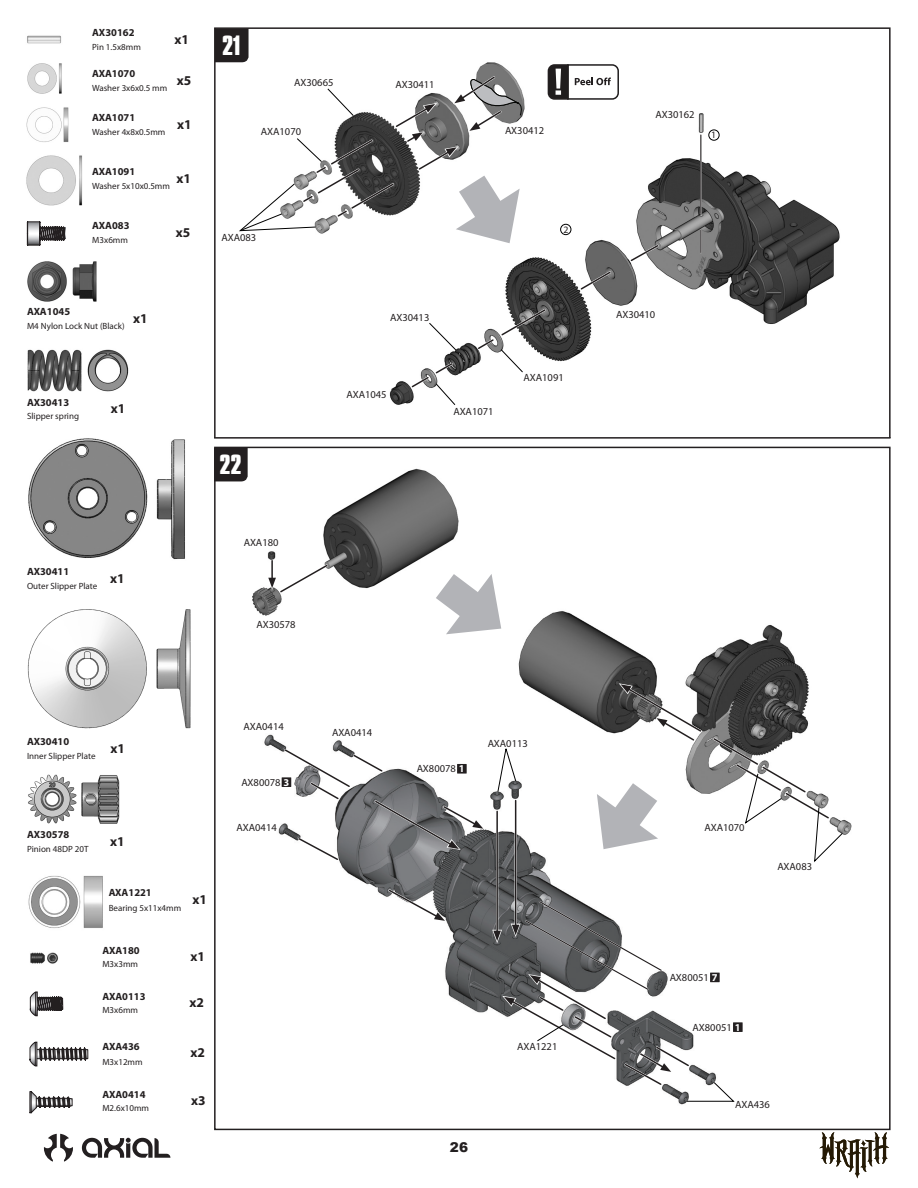
<style>
.page{position:relative;width:918px;height:1188px;background:#fff}
.page>*{position:absolute;margin:0;border:0;box-sizing:border-box;transform-origin:0 0}
.t1{font:700 24px "Compacta BT";color:#fff}
.t2{font:700 13.5px "Myriad Pro";color:#231f20}
.t3{font:900 13.5px "Arial";color:#231f20}
.t4{font:10.5px "Myriad Pro";color:#231f20}
.t5{font:700 10.5px "Myriad Pro";color:#231f20}
.t6{font:9.75px "Myriad Pro";color:#231f20}
.t7{font:9px "Myriad Pro";color:#231f20}
.s1{font-weight:700;color:#fff}
</style>
<div class="page">
<svg style="left:215px;top:28px;width:34px;height:34px"></svg>
<svg style="left:82px;top:1138px;width:88px;height:20px"></svg>
<svg style="left:44px;top:1134px;width:29px;height:28px"></svg>
<svg style="left:819px;top:1132px;width:70px;height:46px"></svg>
<img style="left:389px;top:113px;width:451px;height:292px">
<img style="left:476px;top:62px;width:36px;height:12px">
<img style="left:518px;top:611px;width:334px;height:224px">
<img style="left:264px;top:718px;width:544px;height:387px">
<img style="left:241px;top:468px;width:218px;height:148px">
<svg style="left:547px;top:64px;width:72px;height:36px"></svg>
<hr style="left:515px;top:801px;width:2px;height:127px;background:#fff">
<hr style="left:700px;top:135px;width:2px;height:78px;background:#fff">
<hr style="left:700px;top:230px;width:2px;height:23px;background:#fff">
<svg style="left:403px;top:544px;width:119px;height:111px"></svg>
<svg style="left:577px;top:750px;width:110px;height:120px"></svg>
<svg style="left:628px;top:243px;width:33px;height:20px"></svg>
<svg style="left:578px;top:269px;width:35px;height:23px"></svg>
<hr style="left:700px;top:135px;width:1px;height:78px;background:#231f20">
<svg style="left:700px;top:230px;width:1px;height:23px"></svg>
<hr style="left:496px;top:811px;width:2px;height:122px;background:#231f20">
<hr style="left:515px;top:801px;width:1px;height:126px;background:#231f20">
<svg style="left:282px;top:747px;width:201px;height:115px"></svg>
<svg style="left:387px;top:887px;width:58px;height:34px"></svg>
<svg style="left:267px;top:561px;width:63px;height:34px"></svg>
<svg style="left:619px;top:683px;width:85px;height:59px"></svg>
<svg style="left:409px;top:361px;width:46px;height:44px"></svg>
<svg style="left:476px;top:307px;width:72px;height:66px"></svg>
<svg style="left:711px;top:736px;width:132px;height:126px"></svg>
<svg style="left:497px;top:747px;width:19px;height:45px"></svg>
<svg style="left:239px;top:74px;width:298px;height:188px"></svg>
<svg style="left:214px;top:448px;width:34px;height:33px"></svg>
<hr style="left:214px;top:437px;width:677px;height:2px;background:#231f20">
<hr style="left:214px;top:447px;width:677px;height:1px;background:#231f20">
<div style="left:709px;top:130px;width:10px;height:10px;border:1px solid #000;border-radius:50%"></div>
<div style="left:560px;top:224px;width:11px;height:11px;border:1px solid #000;border-radius:50%"></div>
<svg style="left:429px;top:323px;width:27px;height:27px"></svg>
<div style="left:457px;top:764px;width:10px;height:10px;background:#231f20"></div>
<div style="left:733px;top:1022px;width:10px;height:10px;background:#231f20"></div>
<div style="left:282px;top:777px;width:9px;height:10px;background:#231f20"></div>
<svg style="left:492px;top:900px;width:242px;height:202px"></svg>
<img style="left:28px;top:875px;width:75px;height:53px">
<img style="left:28px;top:438px;width:157px;height:122px">
<img style="left:26px;top:107px;width:43px;height:35px">
<img style="left:26px;top:155px;width:56px;height:50px">
<img style="left:27px;top:64px;width:35px;height:30px">
<img style="left:27px;top:609px;width:164px;height:120px">
<img style="left:27px;top:349px;width:102px;height:43px">
<img style="left:27px;top:262px;width:70px;height:40px">
<img style="left:27px;top:35px;width:34px;height:9px">
<img style="left:30px;top:952px;width:28px;height:12px">
<img style="left:28px;top:774px;width:92px;height:50px">
<svg style="left:27px;top:221px;width:38px;height:25px"></svg>
<svg style="left:30px;top:1091px;width:43px;height:22px"></svg>
<svg style="left:30px;top:991px;width:33px;height:26px"></svg>
<svg style="left:29px;top:1042px;width:59px;height:25px"></svg>
<p class="t5" style="left:92px;top:26px;width:44px">AX30162</p>
<p class="t7" style="left:92px;top:41px;width:50px">Pin 1.5x8mm</p>
<p class="t2" style="left:175px;top:31px;width:16px">x1</p>
<p class="t5" style="left:92px;top:67px;width:45px">AXA1070</p>
<p class="t7" style="left:92px;top:82px;width:77px">Washer 3x6x0.5 mm</p>
<p class="t2" style="left:177px;top:71px;width:16px">x5</p>
<p class="t5" style="left:92px;top:111px;width:45px">AXA1071</p>
<p class="t7" style="left:92px;top:126px;width:101px">Washer 4x8x0.5mm <sup>x1</sup></p>
<p class="t5" style="left:92px;top:165px;width:45px">AXA1091</p>
<p class="t7" style="left:92px;top:180px;width:79px">Washer 5x10x0.5mm</p>
<p class="t2" style="left:177px;top:170px;width:16px">x1</p>
<p class="t5" style="left:92px;top:219px;width:39px">AXA083</p>
<p class="t7" style="left:92px;top:234px;width:37px">M3x6mm</p>
<p class="t5" style="left:27px;top:305px;width:45px">AXA1045</p>
<p class="t7" style="left:27px;top:320px;width:99px">M4 Nylon Lock Nut (Black)</p>
<p class="t2" style="left:133px;top:310px;width:16px">x1</p>
<p class="t5" style="left:27px;top:395px;width:44px">AX30413</p>
<p class="t7" style="left:27px;top:411px;width:54px">Slipper spring</p>
<p class="t2" style="left:111px;top:400px;width:16px">x1</p>
<p class="t2" style="left:176px;top:224px;width:16px">x5</p>
<p class="t5" style="left:27px;top:565px;width:44px">AX30411</p>
<p class="t7" style="left:27px;top:581px;width:72px">Outer Slipper Plate</p>
<p class="t2" style="left:110px;top:570px;width:16px">x1</p>
<p class="t1" style="left:222px;top:31px;width:20px">21</p>
<p class="t4" style="left:294px;top:76px;width:41px">AX30665</p>
<p class="t4" style="left:261px;top:125px;width:42px">AXA1070</p>
<p class="t4" style="left:395px;top:78px;width:41px">AX30411</p>
<p class="t4" style="left:505px;top:124px;width:41px">AX30412</p>
<p class="t4" style="left:222px;top:231px;width:36px">AXA083</p>
<p class="t1" style="left:220px;top:450px;width:23px">22</p>
<p class="t4" style="left:244px;top:536px;width:36px">AXA180</p>
<p class="t4" style="left:256px;top:618px;width:41px">AX30578</p>
<p class="t6" style="left:563px;top:223px;width:7px">2</p>
<p class="t4" style="left:390px;top:311px;width:41px">AX30413</p>
<p class="t4" style="left:347px;top:388px;width:42px">AXA1045</p>
<p class="t4" style="left:453px;top:405px;width:42px">AXA1071</p>
<p class="t4" style="left:524px;top:371px;width:42px">AXA1091</p>
<p class="t4" style="left:244px;top:720px;width:42px">AXA0414</p>
<p class="t4" style="left:332px;top:726px;width:42px">AXA0414</p>
<p class="t5" style="left:27px;top:735px;width:44px">AX30410</p>
<p class="t7" style="left:27px;top:750px;width:70px">Inner Slipper Plate</p>
<p class="t2" style="left:110px;top:740px;width:16px">x1</p>
<p class="t4" style="left:488px;top:737px;width:42px">AXA0113</p>
<p class="t4" style="left:417px;top:762px;width:50px">AX80078 <span class="s1">1</span></p>
<p class="t4" style="left:241px;top:776px;width:49px">AX80078 <span class="s1">3</span></p>
<p class="t5" style="left:27px;top:828px;width:44px">AX30578</p>
<p class="t7" style="left:27px;top:843px;width:63px">Pinion 48DP 20T</p>
<p class="t2" style="left:110px;top:833px;width:16px">x1</p>
<p class="t4" style="left:237px;top:821px;width:42px">AXA0414</p>
<p class="t5" style="left:109px;top:886px;width:45px">AXA1221</p>
<p class="t7" style="left:109px;top:903px;width:74px">Bearing 5x11x4mm</p>
<p class="t2" style="left:192px;top:891px;width:16px">x1</p>
<p class="t5" style="left:102px;top:943px;width:39px">AXA180</p>
<p class="t7" style="left:102px;top:959px;width:37px">M3x3mm</p>
<p class="t2" style="left:191px;top:948px;width:16px">x1</p>
<p class="t5" style="left:102px;top:989px;width:45px">AXA0113</p>
<p class="t7" style="left:102px;top:1005px;width:37px">M3x6mm</p>
<p class="t2" style="left:190px;top:994px;width:16px">x2</p>
<p class="t5" style="left:102px;top:1039px;width:39px">AXA436</p>
<p class="t7" style="left:102px;top:1056px;width:42px">M3x12mm</p>
<p class="t2" style="left:190px;top:1044px;width:16px">x2</p>
<p class="t4" style="left:517px;top:1040px;width:42px">AXA1221</p>
<p class="t5" style="left:102px;top:1087px;width:45px">AXA0414</p>
<p class="t7" style="left:102px;top:1103px;width:48px">M2.6x10mm</p>
<p class="t2" style="left:191px;top:1092px;width:16px">x3</p>
<h2 class="t3" style="left:450px;top:1137px;width:20px">26</h2>
<p class="t4" style="left:655px;top:108px;width:41px">AX30162</p>
<p class="t6" style="left:711px;top:129px;width:7px">1</p>
<p class="t4" style="left:616px;top:308px;width:41px">AX30410</p>
<p class="t4" style="left:705px;top:821px;width:42px">AXA1070</p>
<p class="t4" style="left:777px;top:860px;width:36px">AXA083</p>
<p class="t4" style="left:670px;top:971px;width:50px">AX80051 <span class="s1">7</span></p>
<p class="t4" style="left:693px;top:1021px;width:50px">AX80051 <span class="s1">1</span></p>
<p class="t4" style="left:735px;top:1098px;width:36px">AXA436</p>
</div>
